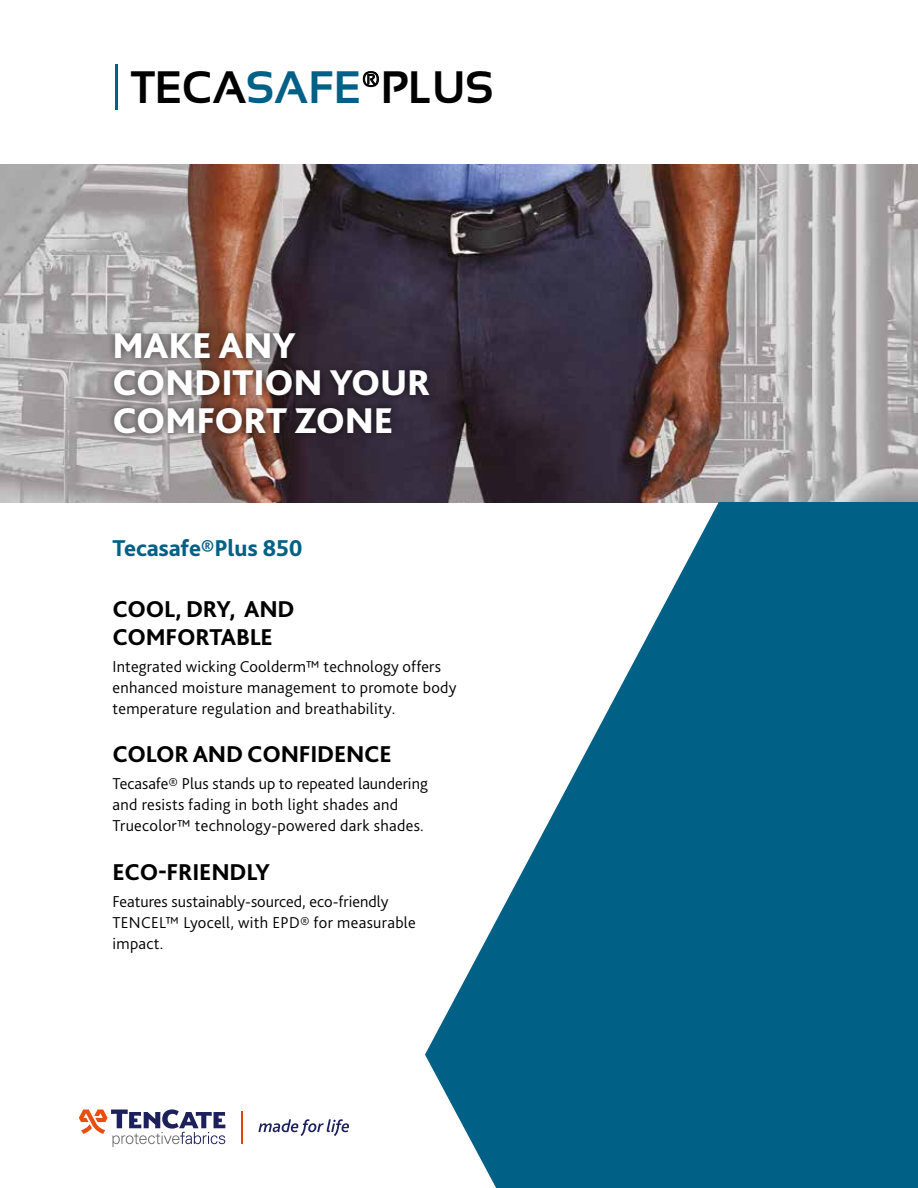
<style>
.page{position:relative;width:918px;height:1188px;background:#fff}
.page>*{position:absolute;margin:0;border:0;box-sizing:border-box;transform-origin:0 0}
.t1{font:700 45.45px "Sansation";color:#000}
.t2{font:800 37.5px/37.5px "Bliss 2";letter-spacing:-.005em;color:#fff}
.t3{font:800 24px/27.8px "Bliss 2";letter-spacing:-.01em;color:#000}
.t4{font:800 24px "Bliss 2";letter-spacing:-.01em;color:#006085}
.t5{font:300 16.5px/21px "Bliss 2";letter-spacing:.02em;color:#000}
.t6{font:300 16.5px/21px "Bliss 2";color:#000}
.s1{color:#006085}
.s2{font-size:36.3px}
</style>
<div class="page">
<img style="left:0;top:164px;width:918px;height:339px">
<svg style="left:425px;top:503px;width:493px;height:685px;fill:#006085"></svg>
<svg style="left:258px;top:1119px;width:91px;height:17px"></svg>
<svg style="left:79px;top:1109px;width:146px;height:38px"></svg>
<hr style="left:241px;top:1111px;width:2px;height:33px;background:#e14412">
<div style="left:107px;top:325px;width:329px;height:116px;background:#000;opacity:.55"></div>
<hr style="left:115px;top:65px;width:2px;height:45px;background:#006085">
<h1 class="t1" style="left:131px;top:62px;width:364px">TECA<span class="s1">SAFE</span><span class="s2">®</span>PLUS</h1>
<h2 class="t2" style="left:112px;top:327px;width:320px">MAKE ANY<br>CONDITION YOUR<br>COMFORT ZONE</h2>
<h3 class="t4" style="left:112px;top:533px;width:192px">Tecasafe®Plus 850</h3>
<h3 class="t3" style="left:112px;top:595px;width:184px">COOL, DRY, AND<br>COMFORTABLE</h3>
<p class="t5" style="left:112px;top:656px;width:346px">Integrated wicking Coolderm™ technology offers enhanced moisture management to promote body temperature regulation and breathability.</p>
<h3 class="t3" style="left:112px;top:741px;width:281px">COLOR AND CONFIDENCE</h3>
<p class="t5" style="left:112px;top:773px;width:317px">Tecasafe® Plus stands up to repeated laundering and resists fading in both light shades and<br>Truecolor™ technology-powered dark shades.</p>
<h3 class="t3" style="left:112px;top:858px;width:159px">ECO-FRIENDLY</h3>
<p class="t6" style="left:112px;top:891px;width:305px">Features sustainably-sourced, eco-friendly<br>TENCEL™ Lyocell, with EPD® for measurable impact.</p>
</div>
